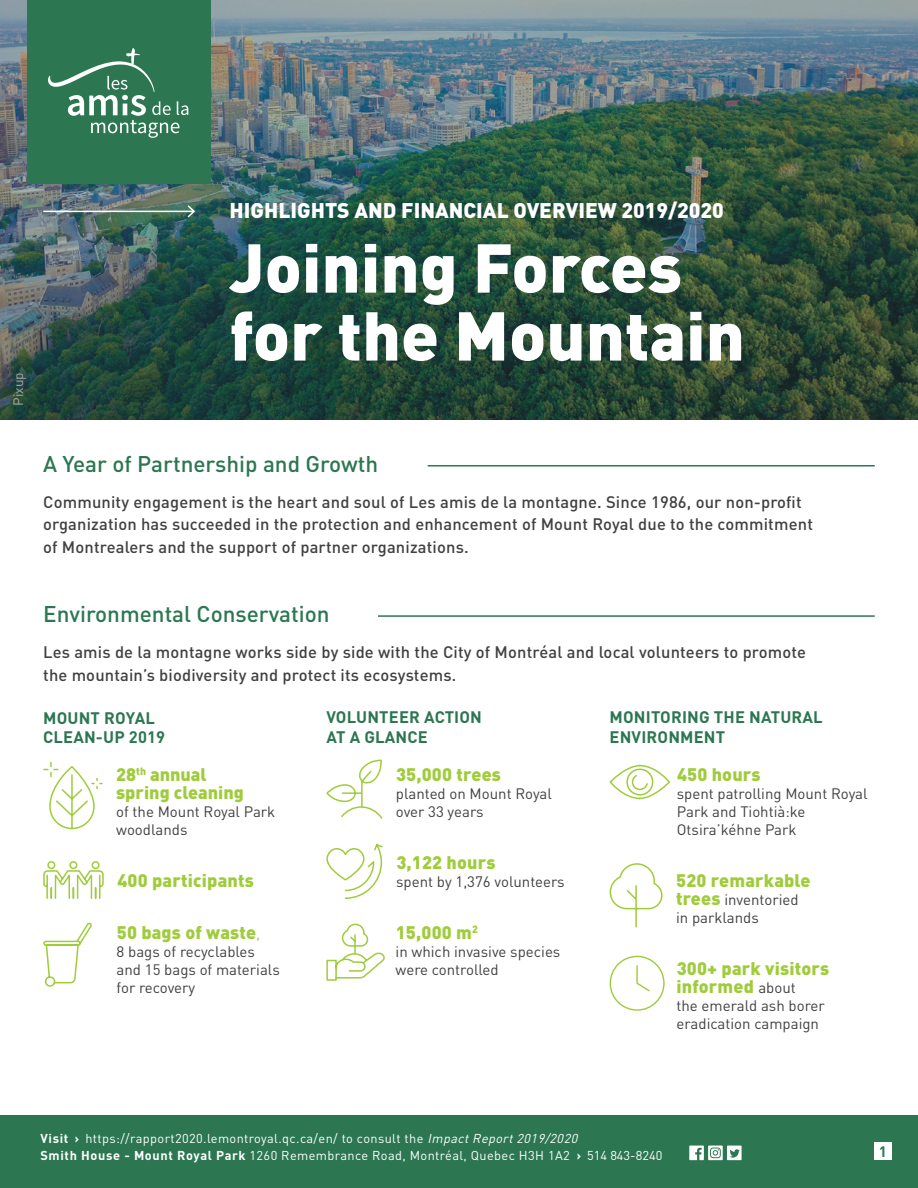
<style>
.page{position:relative;width:918px;height:1188px;background:#fff}
.page>*{position:absolute;margin:0;border:0;box-sizing:border-box;transform-origin:0 0}
.t1{font:900 67.95px/67.9px "DIN";color:#fff}
.t2{font:500 22.5px "DIN";color:#2c7752}
.t3{font:900 21px "DIN";color:#fff}
.t4{font:900 18px/18px "DIN";letter-spacing:.01em;color:#9fcc3b}
.t5{font:500 16.5px/22.5px "DIN";letter-spacing:.01em;color:#414042}
.t6{font:700 16.5px/19.5px "DIN";letter-spacing:.01em;color:#2c7752}
.t7{font:15px/18px "DIN";color:#414042}
.t8{font:700 15px "DIN";color:#2c7752}
.t9{font:13.5px "DIN";color:#a7a9ac}
.t10{font:12.75px/16.5px "DIN";letter-spacing:.03em;color:#fff}
.s1{font-weight:400;font-size:15px}
.s2{font-weight:900;font-size:18px;color:#9fcc3b}
.s3{font-weight:400;font-size:15px;color:#414042}
.s4{font-weight:700}
.s5{font-style:italic}
</style>
<div class="page">
<img style="left:0;top:0;width:918px;height:419px">
<div style="left:27px;top:0;width:184px;height:184px;background:#2c7752"></div>
<svg style="left:48px;top:48px;width:140px;height:90px"></svg>
<hr style="left:43px;top:211px;width:151px;height:1px;background:#fff">
<svg style="left:186px;top:204px;width:10px;height:15px"></svg>
<hr style="left:428px;top:465px;width:447px;height:2px;background:#2c7752">
<hr style="left:378px;top:615px;width:497px;height:2px;background:#2c7752">
<svg style="left:43px;top:761px;width:60px;height:69px"></svg>
<svg style="left:43px;top:861px;width:61px;height:38px"></svg>
<svg style="left:43px;top:922px;width:49px;height:65px"></svg>
<svg style="left:326px;top:759px;width:57px;height:60px"></svg>
<svg style="left:326px;top:844px;width:57px;height:55px"></svg>
<svg style="left:326px;top:923px;width:59px;height:58px"></svg>
<svg style="left:609px;top:764px;width:61px;height:36px"></svg>
<svg style="left:609px;top:863px;width:54px;height:65px"></svg>
<svg style="left:609px;top:955px;width:56px;height:56px"></svg>
<div style="left:0;top:1115px;width:918px;height:73px;background:#2c7752"></div>
<div style="left:874px;top:1142px;width:18px;height:18px;background:#fff"></div>
<div style="left:727px;top:1146px;width:15px;height:14px;background:#fff"></div>
<svg style="left:689px;top:1146px;width:34px;height:14px"></svg>
<svg style="left:730px;top:1149px;width:10px;height:9px"></svg>
<p class="t9" style="left:10px;top:406px;width:35px;rotate:-90deg">Pixup</p>
<p class="t3" style="left:230px;top:196px;width:496px">Highlights and Financial overview 2019/2020</p>
<h1 class="t1" style="left:230px;top:230px;width:517px">Joining Forces for the Mountain</h1>
<h2 class="t2" style="left:43px;top:449px;width:337px">A Year of Partnership and Growth</h2>
<p class="t5" style="left:43px;top:490px;width:771px">Community engagement is the heart and soul of Les amis de la montagne. Since 1986, our non-profit organization has succeeded in the protection and enhancement of Mount Royal due to the commitment of Montrealers and the support of partner organizations.</p>
<h2 class="t2" style="left:43px;top:599px;width:288px">Environmental Conservation</h2>
<p class="t5" style="left:43px;top:641px;width:764px">Les amis de la montagne works side by side with the City of Montréal and local volunteers to promote the mountain’s biodiversity and protect its ecosystems.</p>
<p class="t6" style="left:43px;top:707px;width:124px">MOUNT ROYAL<br>CLEAN-UP 2019</p>
<p class="t4" style="left:116px;top:765px;width:129px">28<sup>th</sup> annual spring cleaning</p>
<p class="t7" style="left:116px;top:803px;width:161px">of the Mount Royal Park woodlands</p>
<p class="t4" style="left:117px;top:871px;width:138px">400 participants</p>
<p class="t4" style="left:117px;top:922px;width:145px">50 bags of waste<span class="s1">,</span></p>
<p class="t7" style="left:117px;top:942px;width:165px">8 bags of recyclables and 15 bags of materials for recovery</p>
<p class="t6" style="left:326px;top:707px;width:157px">VOLUNTEER ACTION<br>AT A GLANCE</p>
<p class="t4" style="left:396px;top:765px;width:106px">35,000 trees</p>
<p class="t7" style="left:396px;top:785px;width:158px">planted on Mount Royal over 33 years</p>
<p class="t4" style="left:396px;top:853px;width:101px">3,122 hours</p>
<p class="t7" style="left:396px;top:872px;width:170px">spent by 1,376 volunteers</p>
<p class="t4" style="left:396px;top:922px;width:84px">15,000 m<sup>2</sup></p>
<p class="t7" style="left:396px;top:942px;width:166px">in which invasive species were controlled</p>
<p class="t6" style="left:610px;top:707px;width:215px">MONITORING THE NATURAL<br>ENVIRONMENT</p>
<p class="t4" style="left:677px;top:765px;width:85px">450 hours</p>
<p class="t7" style="left:677px;top:785px;width:192px">spent patrolling Mount Royal<br>Park and Tiohtià:ke<br>Otsira’kéhne Park</p>
<p class="t4" style="left:676px;top:871px;width:136px">520 remarkable</p>
<p class="t7" style="left:676px;top:890px;width:124px"><span class="s2">trees</span> inventoried in parklands</p>
<p class="t4" style="left:677px;top:958px;width:154px">300+ park visitors informed <span class="s3">about</span></p>
<p class="t7" style="left:676px;top:996px;width:150px">the emerald ash borer eradication campaign</p>
<p class="t10" style="left:40px;top:1130px;width:623px"><span class="s4">VISIT ›</span> https://rapport2020.lemontroyal.qc.ca/en/ to consult the <span class="s5">ImpactReport2019/2020<br></span><span class="s4">SMITH HOUSE - MOUNT ROYAL PARK</span> 1260 Remembrance Road, Montréal, Quebec H3H 1A2 <span class="s4">›</span> 514 843-8240</p>
<p class="t8" style="left:879px;top:1142px;width:10px">1</p>
</div>
